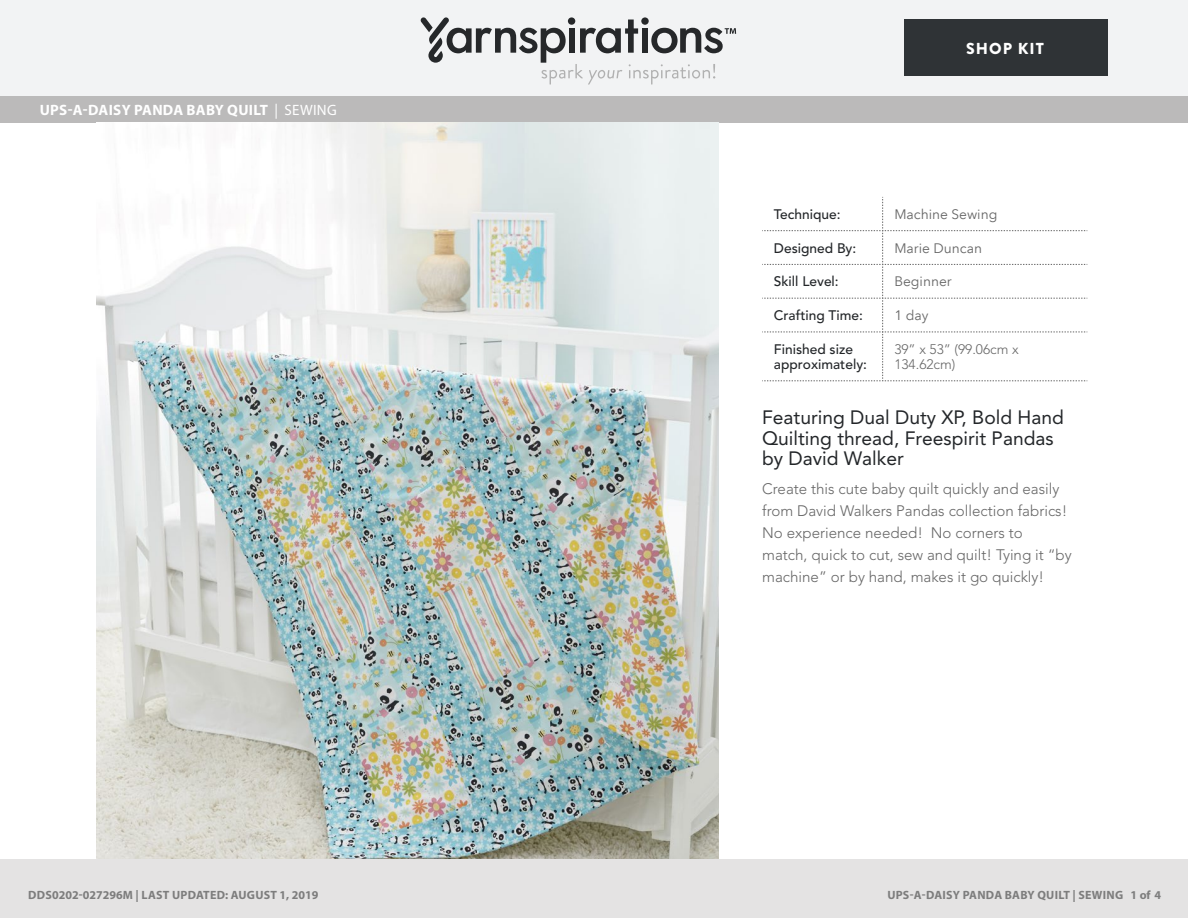
<style>
.page{position:relative;width:1188px;height:918px;background:#fff}
.page>*{position:absolute;margin:0;border:0;box-sizing:border-box;transform-origin:0 0}
.t1{font:19.2px/20.5px "Avenir LT Std";color:#232629}
.t2{font:900 15.9px "Brandon Grotesque";letter-spacing:.065em;color:#fff}
.t3{font:300 15.15px/22px "Avenir LT Std";color:#666}
.Head{font:700 15px "Myriad Pro";letter-spacing:.02em;color:#fff}
.t4{font:500 13.8px/15.1px "Avenir LT Std";color:#232629}
.t5{font:13.8px "Avenir Next LT Pro";color:#666}
.t6{font:300 13.8px/15.1px "Avenir LT Std";color:#666}
.t7{font:700 12px "Myriad Pro";letter-spacing:.02em;color:#7d7d7d}
.t8{font:800 10.95px "Avenir LT Std";color:#666}
.t9{font:900 9.6px "Avenir LT Std";color:#666}
.s1{font-weight:400}
</style>
<div class="page">
<div style="left:0;top:0;width:1188px;height:98px;background:#f2f3f4"></div>
<svg style="left:421px;top:17px;width:315px;height:68px"></svg>
<div style="left:904px;top:19px;width:203px;height:57px;background:#2f3336"></div>
<div style="left:0;top:96px;width:1188px;height:27px;background:#bbbaba"></div>
<svg style="left:762px;top:197px;width:326px;height:185px"></svg>
<img style="left:97px;top:123px;width:621px;height:737px">
<div style="left:0;top:860px;width:1188px;height:58px;background:#e4e3e3"></div>
<p class="Head" style="left:40px;top:100px;width:299px">UPS-A-DAISY PANDA BABY QUILT <span class="s1">| SEWING</span></p>
<p class="t2" style="left:966px;top:37px;width:79px">SHOP KIT</p>
<p class="t4" style="left:774px;top:207px;width:68px">Technique:</p>
<p class="t5" style="left:894px;top:206px;width:105px">Machine Sewing</p>
<p class="t4" style="left:774px;top:241px;width:84px">Designed By:</p>
<p class="t5" style="left:894px;top:240px;width:89px">Marie Duncan</p>
<p class="t4" style="left:774px;top:274px;width:66px">Skill Level:</p>
<p class="t5" style="left:894px;top:273px;width:59px">Beginner</p>
<p class="t4" style="left:774px;top:308px;width:91px">Crafting Time:</p>
<p class="t5" style="left:894px;top:307px;width:36px">1 day</p>
<p class="t4" style="left:774px;top:342px;width:95px">Finished size approximately:</p>
<p class="t6" style="left:894px;top:342px;width:126px">39” x 53” (99.06cm x<br>134.62cm)</p>
<p class="t1" style="left:762px;top:407px;width:303px">Featuring Dual Duty XP, Bold Hand<br>Quilting thread, Freespirit Pandas by David Walker</p>
<p class="t3" style="left:762px;top:477px;width:311px">Create this cute baby quilt quickly and easily from David Walkers Pandas collection fabrics!<br>No experience needed! No corners to match, quick to cut, sew and quilt! Tying it “by machine” or by hand, makes it go quickly!</p>
<p class="t8" style="left:961px;top:884px;width:88px">makeitcoats.com</p>
<p class="t9" style="left:1065px;top:885px;width:27px">1 <span class="s1">of</span> 4</p>
<p class="t7" style="left:28px;top:887px;width:292px">DDS0202-027296M | LAST UPDATED: AUGUST 1, 2019</p>
<p class="t7" style="left:887px;top:887px;width:275px">UPS-A-DAISY PANDA BABY QUILT | SEWING 1 of 4</p>
</div>
